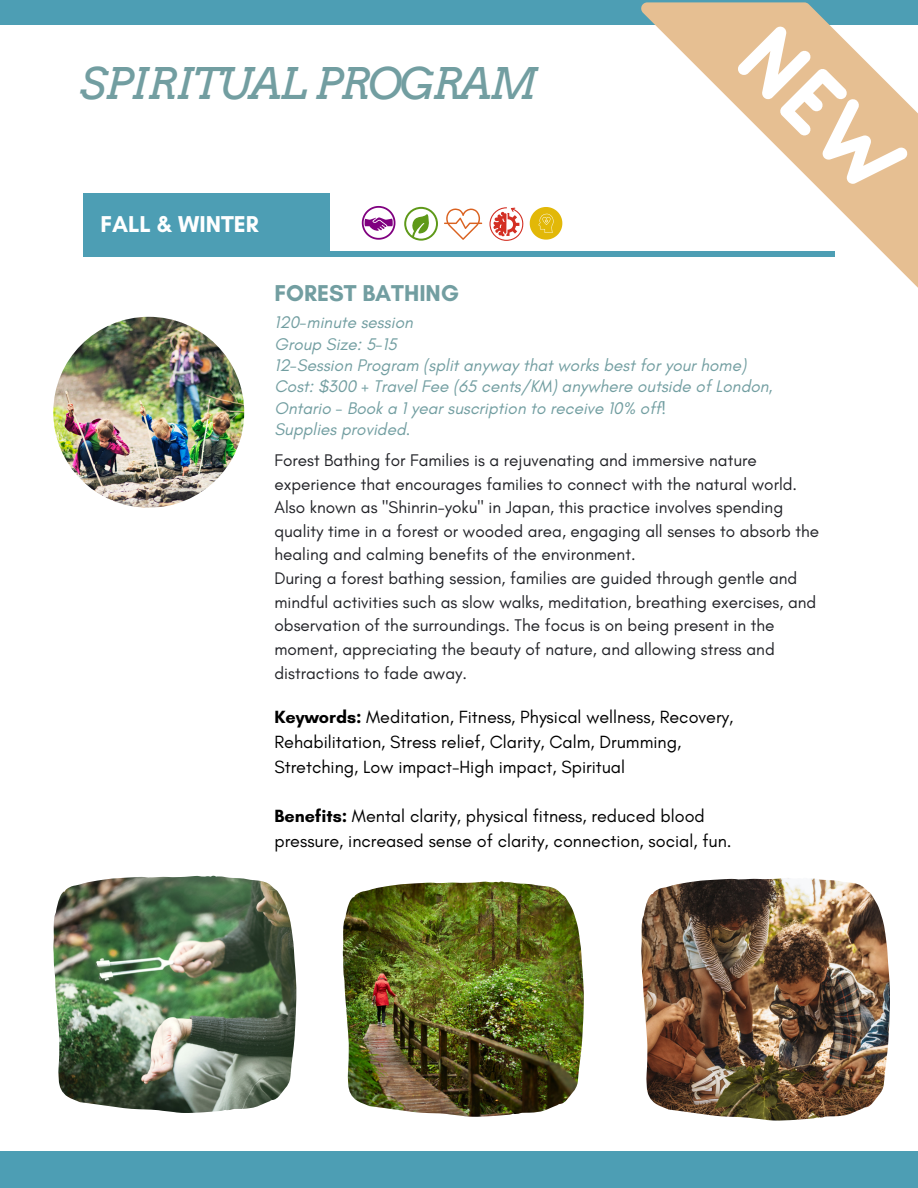
<style>
.page{position:relative;width:918px;height:1188px;background:#fff}
.page>*{position:absolute;margin:0;border:0;box-sizing:border-box;transform-origin:0 0}
.t1{font:italic 43.65px "Arvo";letter-spacing:-.05em;color:#729ea1}
.t2{font:700 23.4px "Glacial Indifference";color:#729ea1}
.t3{font:700 23.4px "Glacial Indifference";color:#fff}
.t4{font:18px/24.8px "Glacial Indifference";color:#000}
.t5{font:17.1px/23.7px "Glacial Indifference";color:#212227}
.t6{font:italic 17.1px/21.3px "Glacial Indifference";color:#729ea1}
.s1{font-weight:700}
</style>
<div class="page">
<div style="left:84px;top:252px;width:751px;height:5px;background:#4d9eb4"></div>
<div style="left:83px;top:193px;width:247px;height:63px;background:#4d9eb4"></div>
<img style="left:53px;top:317px;width:191px;height:191px;border-radius:50%">
<div style="left:0;top:1151px;width:918px;height:37px;background:#4d9eb4"></div>
<div style="left:0;top:0;width:918px;height:25px;background:#4d9eb4"></div>
<img style="left:641px;top:878px;width:249px;height:242px">
<svg style="left:641px;top:2px;width:277px;height:286px"></svg>
<svg style="left:362px;top:206px;width:33px;height:34px"></svg>
<svg style="left:404px;top:207px;width:34px;height:34px"></svg>
<svg style="left:444px;top:208px;width:38px;height:32px"></svg>
<svg style="left:489px;top:207px;width:73px;height:34px"></svg>
<img style="left:343px;top:881px;width:241px;height:236px">
<img style="left:53px;top:876px;width:243px;height:237px">
<p class="t1" style="left:80px;top:57px;width:460px">SPIRITUAL PROGRAM</p>
<p class="t3" style="left:100px;top:209px;width:160px">FALL &amp; WINTER</p>
<p class="t2" style="left:274px;top:278px;width:186px">FOREST BATHING</p>
<p class="t6" style="left:274px;top:312px;width:140px">120-minute session</p>
<p class="t6" style="left:274px;top:333px;width:124px">Group Size: 5-15</p>
<p class="t6" style="left:274px;top:354px;width:473px">12-Session Program (split anyway that works best for your home)</p>
<p class="t6" style="left:274px;top:376px;width:500px">Cost: $300 + Travel Fee (65 cents/KM) anywhere outside of London,<br>Ontario - Book a 1 year suscription to receive 10% off!</p>
<p class="t6" style="left:274px;top:418px;width:137px">Supplies provided.</p>
<p class="t5" style="left:274px;top:448px;width:546px">Forest Bathing for Families is a rejuvenating and immersive nature experience that encourages families to connect with the natural world.<br>Also known as "Shinrin-yoku" in Japan, this practice involves spending quality time in a forest or wooded area, engaging all senses to absorb the healing and calming benefits of the environment.</p>
<p class="t5" style="left:274px;top:566px;width:543px">During a forest bathing session, families are guided through gentle and mindful activities such as slow walks, meditation, breathing exercises, and observation of the surroundings. The focus is on being present in the moment, appreciating the beauty of nature, and allowing stress and distractions to fade away.</p>
<p class="t4" style="left:274px;top:705px;width:461px"><span class="s1">Keywords:</span> Meditation, Fitness, Physical wellness, Recovery,<br>Rehabilitation, Stress relief, Clarity, Calm, Drumming,<br>Stretching, Low impact-High impact, Spiritual</p>
<p class="t4" style="left:274px;top:804px;width:459px"><span class="s1">Benefits:</span> Mental clarity, physical fitness, reduced blood pressure, increased sense of clarity, connection, social, fun.</p>
</div>
